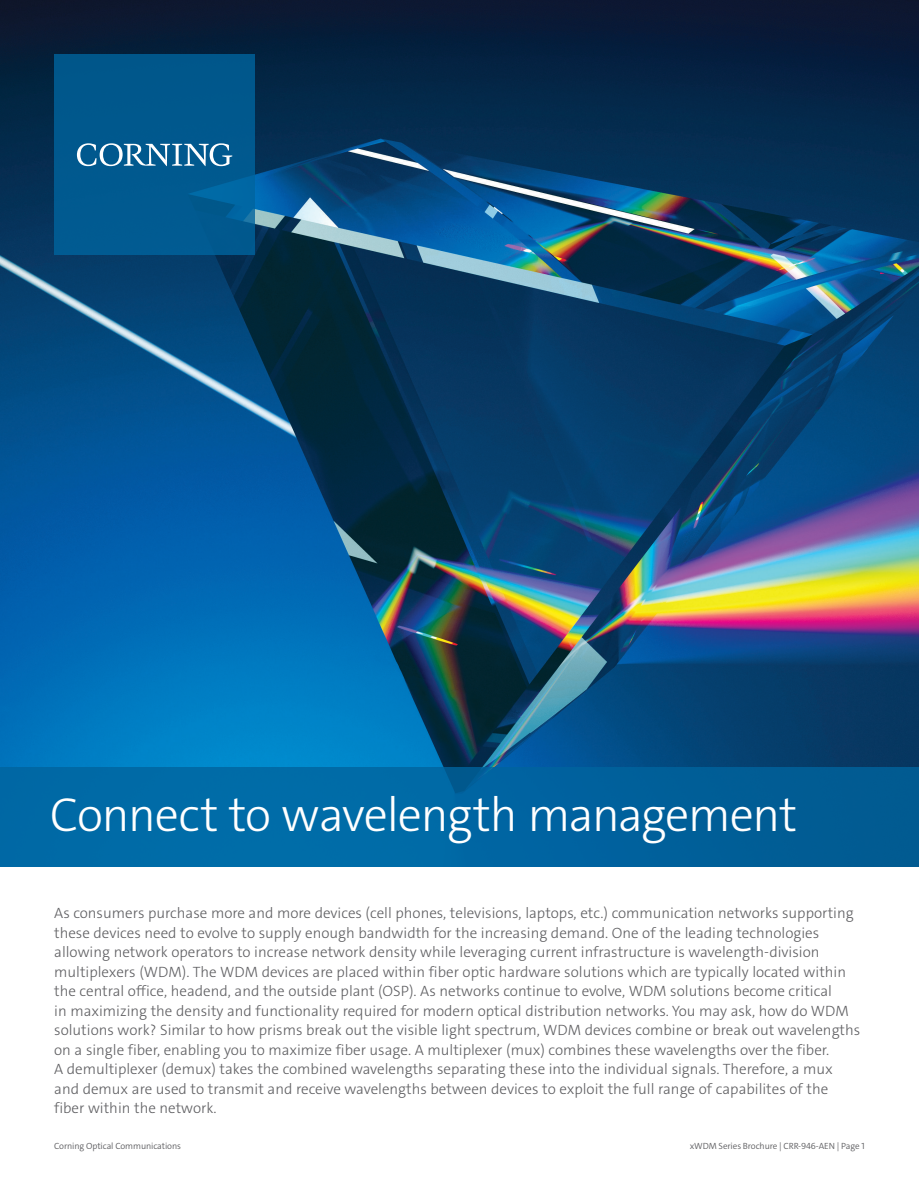
<style>
.page{position:relative;width:919px;height:1189px;background:#fff}
.page>*{position:absolute;margin:0;border:0;box-sizing:border-box;transform-origin:0 0}
.t1{font:300 48px "The Sans C4 s";letter-spacing:-.025em;color:#fff}
.t2{font:300 15px/19.5px "The Sans C4 s";color:#5f5f62}
.t3{font:300 9px "The Sans C4 s";letter-spacing:-.01em;color:#5f5f62}
</style>
<div class="page">
<img style="left:0;top:0;width:918px;height:767px">
<div style="left:0;top:767px;width:918px;height:99px;background:linear-gradient(to right,#006fac,#015b93)"></div>
<div style="left:54px;top:54px;width:201px;height:201px;background:#00588e"></div>
<svg style="left:77px;top:143px;width:155px;height:23px"></svg>
<h1 class="t1" style="left:50px;top:784px;width:748px">Connect to wavelength management</h1>
<p class="t2" style="left:54px;top:903px;width:807px">As consumers purchase more and more devices (cell phones, televisions, laptops, etc.) communication networks supporting these devices need to evolve to supply enough bandwidth for the increasing demand. One of the leading technologies allowing network operators to increase network density while leveraging current infrastructure is wavelength-division multiplexers (WDM). The WDM devices are placed within fiber optic hardware solutions which are typically located within the central office, headend, and the outside plant (OSP). As networks continue to evolve, WDM solutions become critical<br>in maximizing the density and functionality required for modern optical distribution networks. You may ask, how do WDM solutions work? Similar to how prisms break out the visible light spectrum, WDM devices combine or break out wavelengths on a single fiber, enabling you to maximize fiber usage. A multiplexer (mux) combines these wavelengths over the fiber.<br>A demultiplexer (demux) takes the combined wavelengths separating these into the individual signals. Therefore, a mux and demux are used to transmit and receive wavelengths between devices to exploit the full range of capabilites of the fiber within the network.</p>
<p class="t3" style="left:54px;top:1140px;width:128px">Corning Optical Communications</p>
<p class="t3" style="left:689px;top:1140px;width:176px">xWDM Series Brochure | CRR-946-AEN | Page 1</p>
</div>
